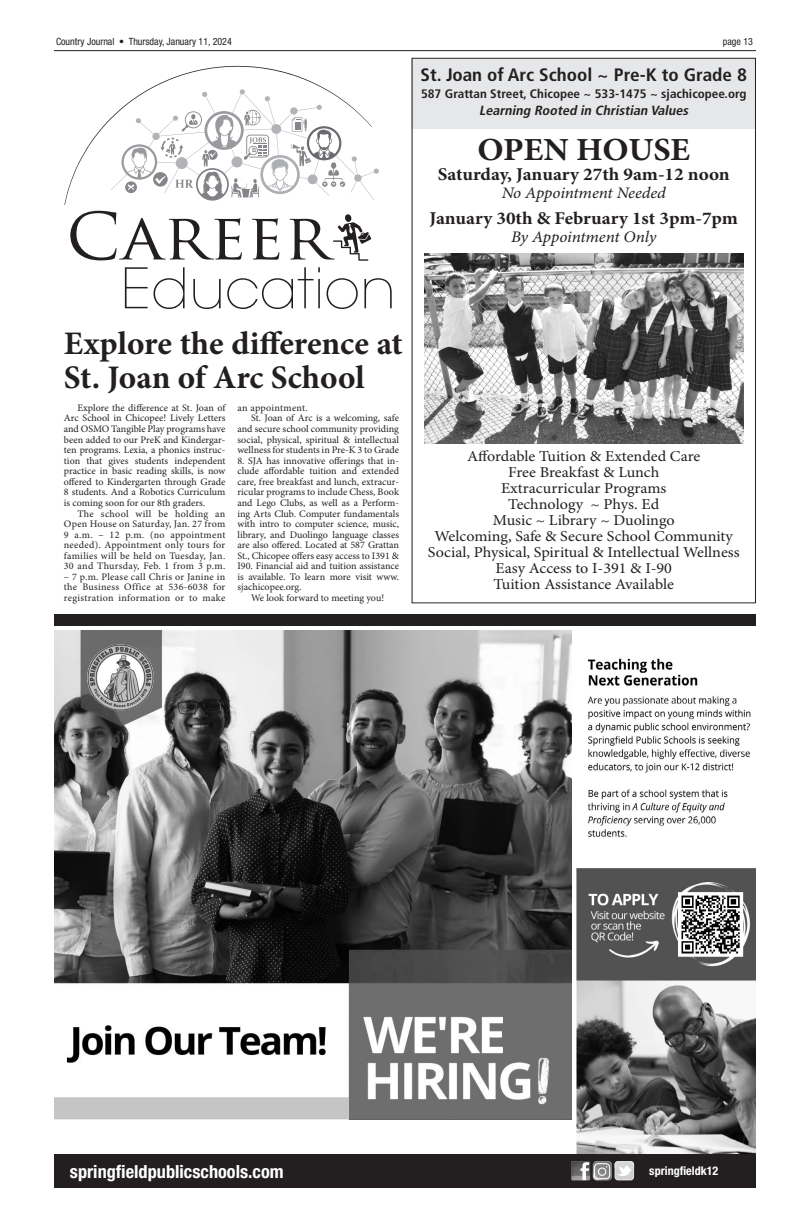
<style>
.page{position:relative;width:810px;height:1224px;background:#fff}
.page>*{position:absolute;margin:0;border:0;box-sizing:border-box;transform-origin:0 0}
.t1{font:63.3px "Trajan Pro";color:#231f20;scale:1.07 1}
.t2{font:200 55.4px "ITC Avant Garde Std";color:#231f20}
.t3{font:700 32.9px/33.9px "Minion Pro";color:#231f20}
.t4{font:700 32.2px "Minion Pro";letter-spacing:-.01em;color:#231f20;scale:1.06 1}
.t5{font:700 condensed 18.1px "Helvetica Neue LT Std";color:#fff}
.t6{font:700 18px "Minion Pro";color:#231f20;scale:1.06 1}
.t7{font:700 condensed 18px "Frutiger LT Std";color:#231f20;scale:1.06 1}
.t8{font:italic 16.1px "Minion Pro";letter-spacing:-.01em;color:#231f20;scale:1.06 1}
.t9{font:15.2px/16.1px "Minion Pro";color:#231f20;text-align:center;scale:1.06 1}
.t10{font:italic 700 condensed 13.3px "Frutiger LT Std";color:#231f20;scale:1.06 1}
.t11{font:700 condensed 12.3px "Frutiger LT Std";color:#231f20;scale:1.06 1}
.t12{font:700 condensed 12px "Helvetica Neue LT Std";color:#fff}
.t13{font:10px/10.6px "Minion Pro";color:#231f20;text-align:justify}
.t14{font:10px "Minion Pro";letter-spacing:.025em;color:#231f20}
.t15{font:10px "Minion Pro";letter-spacing:.03em;color:#231f20}
.t16{font:condensed 10px "Helvetica Neue LT Std";color:#231f20}
.t17{font:10px "Minion Pro";letter-spacing:.02em;color:#231f20}
</style>
<div class="page">
<hr style="left:54px;top:50px;width:702px;height:1px;background:#231f20">
<svg style="left:64px;top:66px;width:262px;height:138px"></svg>
<svg style="left:111px;top:89px;width:268px;height:112px"></svg>
<svg style="left:333px;top:214px;width:38px;height:47px"></svg>
<img style="left:577px;top:869px;width:179px;height:286px">
<img style="left:54px;top:630px;width:517px;height:489px">
<img style="left:587px;top:658px;width:164px;height:179px">
<div style="left:54px;top:1155px;width:702px;height:33px;background:#231f20"></div>
<img style="left:571px;top:1161px;width:19px;height:19px">
<img style="left:593px;top:1161px;width:19px;height:19px">
<svg style="left:615px;top:1161px;width:19px;height:19px"></svg>
<div style="left:54px;top:614px;width:702px;height:12px;background:#231f20"></div>
<img style="left:87px;top:644px;width:67px;height:67px">
<div style="left:412px;top:58px;width:344px;height:70px;background:#e6e7e9"></div>
<img style="left:424px;top:254px;width:319px;height:190px">
<p class="t16" style="left:56px;top:36px;width:177px">Country Journal • Thursday, January 11, 2024</p>
<p class="t16" style="left:723px;top:36px;width:32px">page 13</p>
<p class="t1" style="left:66px;top:196px;width:248px">CAREER</p>
<p class="t2" style="left:121px;top:256px;width:277px">Education</p>
<p class="t3" style="left:64px;top:328px;width:341px">Explore the difference at<br>St. Joan of Arc School</p>
<p class="t13" style="left:77px;top:403px;width:149px">Explore the difference at St. Joan of</p>
<p class="t13" style="left:64px;top:413px;width:163px">Arc School in Chicopee! Lively Letters</p>
<p class="t13" style="left:64px;top:424px;width:163px">and OSMO Tangible Play programs have</p>
<p class="t13" style="left:64px;top:435px;width:163px">been added to our PreK and Kindergar-</p>
<p class="t13" style="left:64px;top:445px;width:163px">ten programs. Lexia, a phonics instruc-</p>
<p class="t13" style="left:64px;top:456px;width:163px">tion that gives students independent</p>
<p class="t13" style="left:64px;top:466px;width:163px">practice in basic reading skills, is now</p>
<p class="t13" style="left:64px;top:477px;width:163px">offered to Kindergarten through Grade</p>
<p class="t13" style="left:64px;top:487px;width:163px">8 students. And a Robotics Curriculum</p>
<p class="t13" style="left:64px;top:498px;width:143px">is coming soon for our 8th graders.</p>
<p class="t15" style="left:77px;top:507px;width:149px">The school will be holding an</p>
<p class="t17" style="left:64px;top:518px;width:163px">Open House on Saturday, Jan. 27 from</p>
<p class="t14" style="left:64px;top:528px;width:163px">9 a.m. – 12 p.m. (no appointment</p>
<p class="t14" style="left:64px;top:539px;width:163px">needed). Appointment only tours for</p>
<p class="t15" style="left:64px;top:550px;width:163px">families will be held on Tuesday, Jan.</p>
<p class="t14" style="left:64px;top:560px;width:163px">30 and Thursday, Feb. 1 from 3 p.m.</p>
<p class="t13" style="left:64px;top:572px;width:163px">– 7 p.m. Please call Chris or Janine in the Business Office at 536-6038 for registration information or to make</p>
<p class="t17" style="left:237px;top:402px;width:72px">an appointment.</p>
<p class="t13" style="left:251px;top:413px;width:149px">St. Joan of Arc is a welcoming, safe</p>
<p class="t13" style="left:237px;top:424px;width:163px">and secure school community providing</p>
<p class="t13" style="left:237px;top:435px;width:163px">social, physical, spiritual &amp; intellectual</p>
<p class="t13" style="left:237px;top:445px;width:163px">wellness for students in Pre-K 3 to Grade</p>
<p class="t13" style="left:237px;top:456px;width:163px">8. SJA has innovative offerings that in-</p>
<p class="t13" style="left:237px;top:466px;width:163px">clude affordable tuition and extended</p>
<p class="t13" style="left:237px;top:477px;width:163px">care, free breakfast and lunch, extracur-</p>
<p class="t13" style="left:237px;top:487px;width:163px">ricular programs to include Chess, Book</p>
<p class="t13" style="left:237px;top:498px;width:163px">and Lego Clubs, as well as a Perform-</p>
<p class="t13" style="left:237px;top:508px;width:163px">ing Arts Club. Computer fundamentals</p>
<p class="t13" style="left:237px;top:519px;width:163px">with intro to computer science, music,</p>
<p class="t13" style="left:237px;top:530px;width:163px">library, and Duolingo language classes</p>
<p class="t13" style="left:237px;top:540px;width:163px">are also offered. Located at 587 Grattan</p>
<p class="t13" style="left:237px;top:551px;width:163px">St., Chicopee offers easy access to I391 &amp;</p>
<p class="t13" style="left:237px;top:561px;width:163px">I90. Financial aid and tuition assistance</p>
<p class="t13" style="left:237px;top:572px;width:163px">is available. To learn more visit www.</p>
<p class="t13" style="left:237px;top:582px;width:66px">sjachicopee.org.</p>
<p class="t13" style="left:251px;top:593px;width:135px">We look forward to meeting you!</p>
<p class="t7" style="left:421px;top:64px;width:310px">St. Joan of Arc School ~ Pre-K to Grade 8</p>
<p class="t11" style="left:421px;top:87px;width:309px">587 Grattan Street, Chicopee ~ 533-1475 ~ sjachicopee.org</p>
<p class="t10" style="left:479px;top:103px;width:202px">Learning Rooted in Christian Values</p>
<p class="t4" style="left:477px;top:130px;width:202px">OPEN HOUSE</p>
<p class="t6" style="left:438px;top:163px;width:277px">Saturday, January 27th 9am-12 noon</p>
<p class="t8" style="left:502px;top:183px;width:156px">No Appointment Needed</p>
<p class="t6" style="left:430px;top:208px;width:293px">January 30th &amp; February 1st 3pm-7pm</p>
<p class="t8" style="left:511px;top:227px;width:138px">By Appointment Only</p>
<p class="t9" style="left:428px;top:448px;width:295px">Affordable Tuition &amp; Extended Care<br>Free Breakfast &amp; Lunch<br>Extracurricular Programs<br>Technology ~ Phys. Ed<br>Music ~ Library ~ Duolingo<br>Welcoming, Safe &amp; Secure School Community<br>Social, Physical, Spiritual &amp; Intellectual Wellness<br>Easy Access to I-391 &amp; I-90<br>Tuition Assistance Available</p>
<p class="t5" style="left:70px;top:1161px;width:215px">springfieldpublicschools.com</p>
<p class="t12" style="left:649px;top:1164px;width:71px">springfieldk12</p>
</div>
